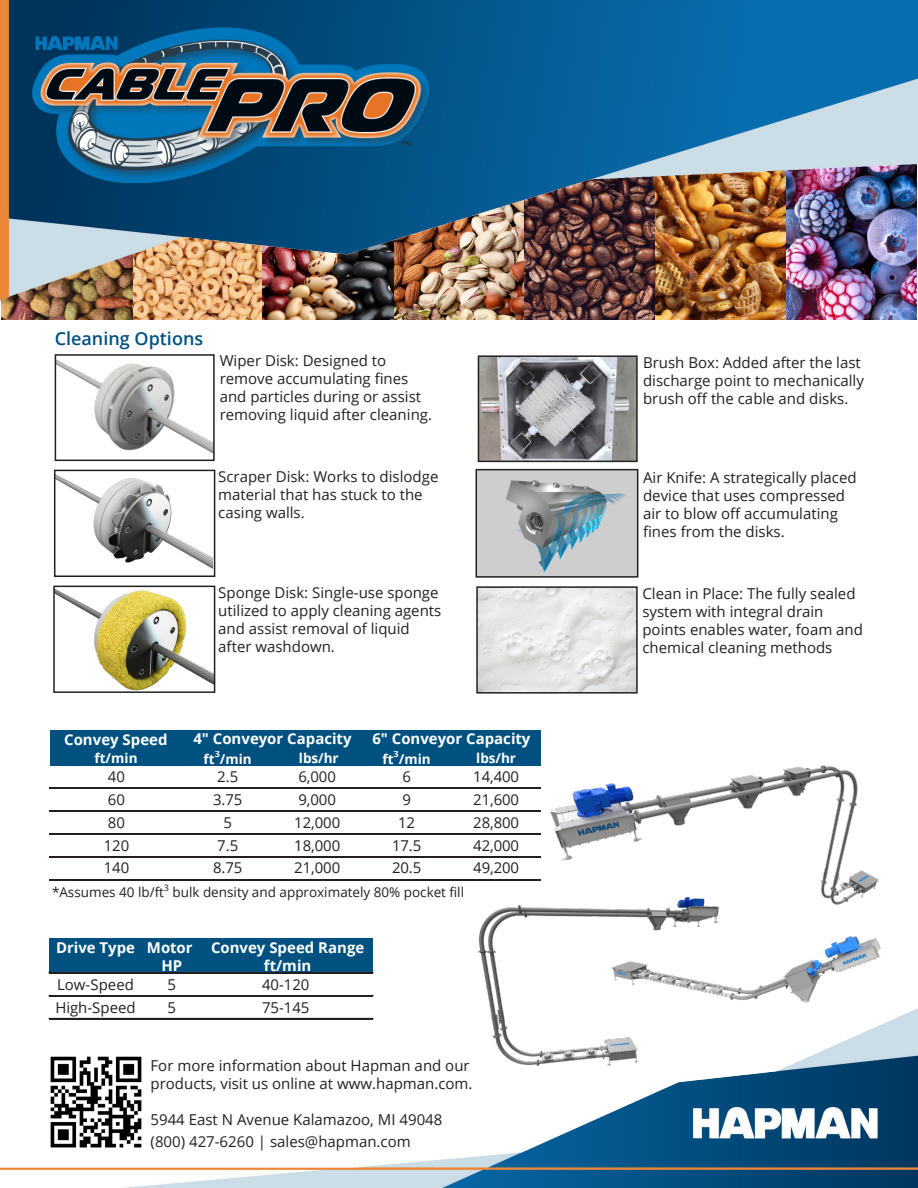
<style>
.page{position:relative;width:918px;height:1188px;background:#fff}
.page>*{position:absolute;margin:0;border:0;box-sizing:border-box;transform-origin:0 0}
.t1{font:600 18px "Open Sans";color:#005180}
.t2{font:15px/18px "Open Sans";color:#231f20}
.t3{font:15px "Open Sans";letter-spacing:-.005em;color:#231f20}
.t4{font:700 15px/18.1px "Open Sans";color:#fff}
.t5{font:13.5px "Open Sans";color:#231f20}
.t6{font:700 13.5px "Open Sans";color:#fff}
.t7{font:700 9px "Open Sans";color:#fff}
.t8{font:9px "Open Sans";color:#231f20}
</style>
<div class="page">
<img style="left:0;top:968px;width:918px;height:220px">
<img style="left:0;top:0;width:918px;height:320px">
<img style="left:32px;top:27px;width:401px;height:155px">
<img style="left:58px;top:360px;width:154px;height:93px">
<div style="left:55px;top:354px;width:160px;height:107px;border:2px solid #231f20"></div>
<img style="left:57px;top:475px;width:155px;height:94px">
<div style="left:54px;top:470px;width:161px;height:107px;border:2px solid #231f20"></div>
<img style="left:56px;top:589px;width:156px;height:101px">
<div style="left:53px;top:586px;width:162px;height:107px;border:2px solid #231f20"></div>
<img style="left:479px;top:589px;width:156px;height:102px">
<div style="left:476px;top:586px;width:162px;height:108px;border:2px solid #231f20"></div>
<img style="left:531px;top:676px;width:387px;height:344px">
<img style="left:463px;top:881px;width:125px;height:192px">
<img style="left:588px;top:857px;width:307px;height:237px">
<img style="left:481px;top:358px;width:154px;height:101px">
<div style="left:478px;top:355px;width:160px;height:107px;border:2px solid #231f20"></div>
<img style="left:479px;top:472px;width:156px;height:103px">
<div style="left:476px;top:469px;width:162px;height:109px;border:2px solid #231f20"></div>
<div style="left:50px;top:730px;width:490px;height:35px;background:#005180"></div>
<hr style="left:49px;top:787px;width:491px;height:2px;background:#231f20">
<hr style="left:49px;top:810px;width:491px;height:2px;background:#231f20">
<hr style="left:49px;top:833px;width:491px;height:2px;background:#231f20">
<hr style="left:49px;top:856px;width:491px;height:1px;background:#231f20">
<hr style="left:49px;top:879px;width:491px;height:1px;background:#231f20">
<div style="left:50px;top:938px;width:323px;height:36px;background:#005180"></div>
<hr style="left:49px;top:972px;width:324px;height:1px;background:#231f20">
<hr style="left:49px;top:973px;width:324px;height:1px;background:#231f20">
<hr style="left:49px;top:995px;width:324px;height:2px;background:#231f20">
<hr style="left:49px;top:1018px;width:324px;height:2px;background:#231f20">
<img style="left:48px;top:1054px;width:97px;height:97px">
<p class="t1" style="left:55px;top:327px;width:150px">Cleaning Options</p>
<p class="t2" style="left:220px;top:352px;width:214px">Wiper Disk: Designed to remove accumulating fines and particles during or assist removing liquid after cleaning.</p>
<p class="t2" style="left:643px;top:353px;width:222px">Brush Box: Added after the last discharge point to mechanically brush off the cable and disks.</p>
<p class="t2" style="left:218px;top:467px;width:222px">Scraper Disk: Works to dislodge material that has stuck to the casing walls.</p>
<p class="t2" style="left:643px;top:468px;width:215px">Air Knife: A strategically placed device that uses compressed air to blow off accumulating fines from the disks.</p>
<p class="t2" style="left:218px;top:583px;width:225px">Sponge Disk: Single-use sponge utilized to apply cleaning agents and assist removal of liquid after washdown.</p>
<p class="t2" style="left:642px;top:584px;width:222px">Clean in Place: The fully sealed system with integral drain points enables water, foam and chemical cleaning methods</p>
<p class="t4" style="left:193px;top:729px;width:160px">4" Conveyor Capacity</p>
<p class="t4" style="left:372px;top:729px;width:160px">6" Conveyor Capacity</p>
<p class="t4" style="left:64px;top:730px;width:105px">Convey Speed</p>
<p class="t6" style="left:94px;top:748px;width:45px">ft/min</p>
<p class="t6" style="left:204px;top:749px;width:50px">ft /min</p>
<p class="t7" style="left:215px;top:747px;width:7px">3</p>
<p class="t6" style="left:299px;top:748px;width:41px">lbs/hr</p>
<p class="t6" style="left:382px;top:749px;width:50px">ft /min</p>
<p class="t7" style="left:394px;top:747px;width:7px">3</p>
<p class="t6" style="left:476px;top:748px;width:41px">lbs/hr</p>
<p class="t3" style="left:108px;top:766px;width:19px">40</p>
<p class="t3" style="left:217px;top:766px;width:22px">2.5</p>
<p class="t3" style="left:298px;top:766px;width:39px">6,000</p>
<p class="t3" style="left:402px;top:766px;width:10px">6</p>
<p class="t3" style="left:473px;top:766px;width:47px">14,400</p>
<p class="t3" style="left:108px;top:789px;width:19px">60</p>
<p class="t3" style="left:213px;top:789px;width:31px">3.75</p>
<p class="t3" style="left:298px;top:789px;width:39px">9,000</p>
<p class="t3" style="left:402px;top:789px;width:10px">9</p>
<p class="t3" style="left:473px;top:789px;width:47px">21,600</p>
<p class="t3" style="left:108px;top:812px;width:19px">80</p>
<p class="t3" style="left:224px;top:812px;width:10px">5</p>
<p class="t3" style="left:294px;top:812px;width:47px">12,000</p>
<p class="t3" style="left:398px;top:812px;width:19px">12</p>
<p class="t3" style="left:473px;top:812px;width:47px">28,800</p>
<p class="t3" style="left:104px;top:835px;width:27px">120</p>
<p class="t3" style="left:217px;top:835px;width:22px">7.5</p>
<p class="t3" style="left:294px;top:835px;width:47px">18,000</p>
<p class="t3" style="left:392px;top:835px;width:31px">17.5</p>
<p class="t3" style="left:473px;top:835px;width:47px">42,000</p>
<p class="t3" style="left:104px;top:858px;width:27px">140</p>
<p class="t3" style="left:213px;top:858px;width:31px">8.75</p>
<p class="t3" style="left:294px;top:858px;width:47px">21,000</p>
<p class="t3" style="left:392px;top:858px;width:31px">20.5</p>
<p class="t3" style="left:473px;top:858px;width:47px">49,200</p>
<p class="t5" style="left:52px;top:883px;width:114px">*Assumes 40 lb/ft</p>
<p class="t8" style="left:164px;top:881px;width:7px">3</p>
<p class="t5" style="left:173px;top:883px;width:293px">bulk density and approximately 80% pocket fill</p>
<p class="t4" style="left:161px;top:938px;width:205px;text-indent:-105px">Drive Type Motor Convey Speed Range<br>HP</p>
<p class="t4" style="left:264px;top:956px;width:49px">ft/min</p>
<p class="t3" style="left:57px;top:974px;width:78px">Low-Speed</p>
<p class="t3" style="left:167px;top:974px;width:10px">5</p>
<p class="t3" style="left:262px;top:974px;width:49px">40-120</p>
<p class="t3" style="left:55px;top:997px;width:82px">High-Speed</p>
<p class="t3" style="left:167px;top:997px;width:10px">5</p>
<p class="t3" style="left:262px;top:997px;width:49px">75-145</p>
<p class="t2" style="left:151px;top:1056px;width:323px">For more information about Hapman and our products, visit us online at www.hapman.com.</p>
<p class="t2" style="left:151px;top:1110px;width:293px">5944 East N Avenue Kalamazoo, MI 49048</p>
<p class="t2" style="left:151px;top:1132px;width:262px">(800) 427-6260 | sales@hapman.com</p>
</div>
